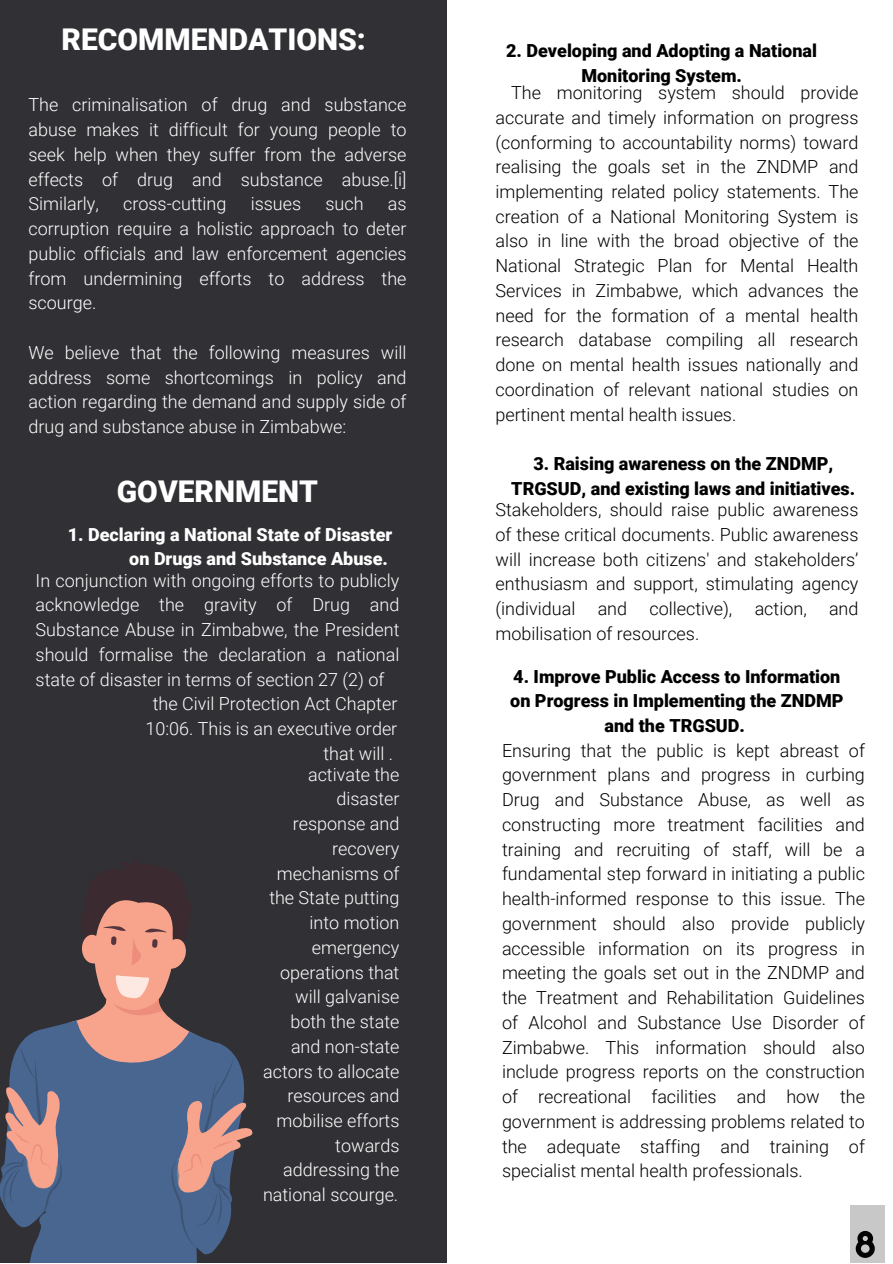
<style>
.page{position:relative;width:893px;height:1264px;background:#fff}
.page>*{position:absolute;margin:0;border:0;box-sizing:border-box;transform-origin:0 0}
.t1{font:900 30px "Roboto";color:#fff}
.t2{font:300 18px/24.8px "Roboto";color:#000;text-align:justify}
.t3{font:300 18px/24.8px "Roboto";color:#fff;text-align:justify}
.t4{font:900 18px/24.8px "Roboto";color:#000;text-align:center}
.t5{font:900 18px/24.8px "Roboto";color:#fff;text-align:right}
</style>
<div class="page">
<div style="left:0;top:0;width:446px;height:1262px;background:#303035"></div>
<svg style="left:30px;top:1254px;width:177px;height:8px"></svg>
<svg style="left:0;top:859px;width:253px;height:395px"></svg>
<div style="left:850px;top:1205px;width:34px;height:57px;background:#c8c8c8"></div>
<svg style="left:855px;top:1230px;width:19px;height:27px"></svg>
<p class="t1" style="left:62px;top:23px;width:306px">RECOMMENDATIONS:</p>
<p class="t3" style="left:28px;top:93px;width:379px">The criminalisation of drug and substance abuse makes it difficult for young people to seek help when they suffer from the adverse effects of drug and substance abuse.[i] Similarly,</p>
<p class="t3" style="left:123px;top:192px;width:105px">cross-cutting</p>
<p class="t3" style="left:251px;top:192px;width:52px">issues</p>
<p class="t3" style="left:325px;top:192px;width:40px">such</p>
<p class="t3" style="left:28px;top:192px;width:379px;text-indent:359px">as corruption require a holistic approach to deter public officials and law enforcement agencies from undermining efforts to address the scourge.</p>
<p class="t3" style="left:28px;top:340px;width:379px">We believe that the following measures will address some shortcomings in policy and action regarding the demand and supply side of drug and substance abuse in Zimbabwe:</p>
<p class="t1" style="left:117px;top:474px;width:203px">GOVERNMENT</p>
<p class="t5" style="left:68px;top:522px;width:326px">1. Declaring a National State of Disaster on Drugs and Substance Abuse.</p>
<p class="t3" style="left:36px;top:568px;width:365px">In conjunction with ongoing efforts to publicly acknowledge the gravity of Drug and Substance Abuse in Zimbabwe, the President should formalise the declaration a national state of disaster in terms of section 27 (2) of</p>
<p class="t3" style="left:145px;top:691px;width:253px;text-align:right">the Civil Protection Act Chapter<br>10:06. This is an executive order that will .</p>
<p class="t3" style="left:263px;top:762px;width:138px;text-align:right">activate the disaster response and recovery mechanisms of the State putting into motion emergency operations that will galvanise both the state and non-state actors to allocate resources and mobilise efforts towards addressing the national scourge.</p>
<p class="t4" style="left:506px;top:38px;width:312px">2. Developing and Adopting a National<br>Monitoring System.</p>
<p class="t2" style="left:495px;top:80px;width:364px;text-indent:16px">The monitoring system should provide accurate and timely information on progress (conforming to accountability norms) toward realising the goals set in the ZNDMP and implementing related policy statements. The creation of a National Monitoring System is also in line with the broad objective of the National Strategic Plan for Mental Health Services in Zimbabwe, which advances the need for the formation of a mental health research database compiling all research done on mental health issues nationally and coordination of relevant national studies on pertinent mental health issues.</p>
<p class="t4" style="left:511px;top:451px;width:345px">3. Raising awareness on the ZNDMP,<br>TRGSUD, and existing laws and initiatives.</p>
<p class="t2" style="left:495px;top:497px;width:364px">Stakeholders, should raise public awareness of these critical documents. Public awareness will increase both citizens' and stakeholders’ enthusiasm and support, stimulating agency (individual and collective), action, and mobilisation of resources.</p>
<p class="t4" style="left:510px;top:664px;width:334px">4. Improve Public Access to Information on Progress in Implementing the ZNDMP and the TRGSUD.</p>
<p class="t2" style="left:502px;top:738px;width:364px">Ensuring that the public is kept abreast of government plans and progress in curbing Drug and Substance Abuse, as well as constructing more treatment facilities and training and recruiting of staff, will be a fundamental step forward in initiating a public health-informed response to this issue. The government should also provide publicly accessible information on its progress in meeting the goals set out in the ZNDMP and the Treatment and Rehabilitation Guidelines of Alcohol and Substance Use Disorder of Zimbabwe. This information should also include progress reports on the construction of recreational facilities and how the government is addressing problems related to the adequate staffing and training of specialist mental health professionals.</p>
</div>
